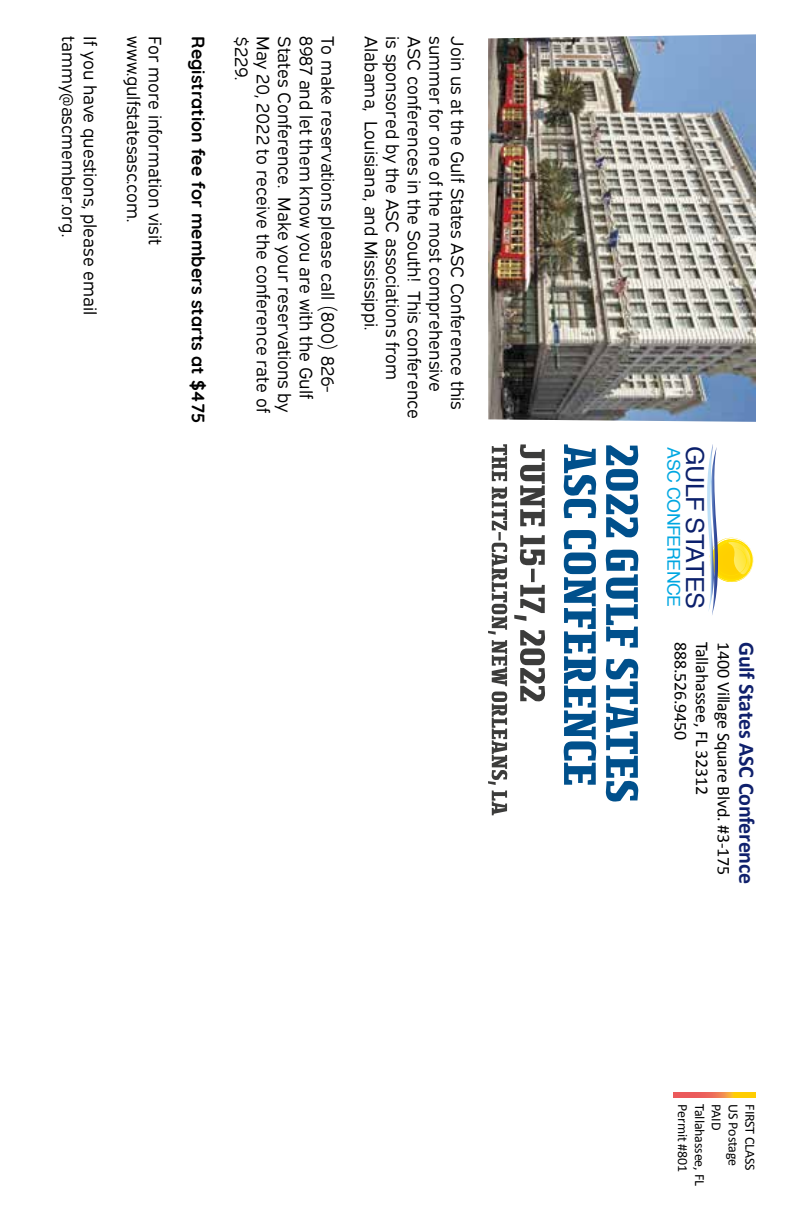
<style>
.page{position:relative;width:792px;height:1224px;background:#fff}
.page>*{position:absolute;margin:0;border:0;box-sizing:border-box;transform-origin:0 0}
.t1{font:25px "Helvetica";letter-spacing:-.025em;color:#0b206c}
.t2{font:700 22px "Calibri";letter-spacing:-.01em;color:#0f206c}
.t3{font:18px "Expressway Bk";color:#000}
.t4{font:18px "Calibri";letter-spacing:-.01em;color:#000}
.t5{font:700 18px "Quicksand";color:#000}
.t6{font:17.6px "Helvetica";letter-spacing:-.025em;color:#00a7e1}
.t7{font:14px "Calibri";letter-spacing:-.01em;color:#000}
</style>
<div class="page">
<svg style="left:674px;top:1093px;width:82px;height:5px"></svg>
<svg style="left:707px;top:444px;width:47px;height:171px"></svg>
<svg style="left:488px;top:444px;width:19px;height:371px"></svg>
<svg style="left:514px;top:444px;width:31px;height:257px"></svg>
<svg style="left:564px;top:444px;width:32px;height:341px"></svg>
<svg style="left:606px;top:445px;width:33px;height:357px"></svg>
<img style="left:488px;top:34px;width:268px;height:388px">
<p class="t3" style="left:83px;top:36px;width:202px;rotate:90deg">tammy@ascmember.org.</p>
<p class="t3" style="left:104px;top:36px;width:281px;rotate:90deg">If you have questions, please email</p>
<p class="t3" style="left:147px;top:36px;width:187px;rotate:90deg">www.gulfstatesasc.com.</p>
<p class="t3" style="left:169px;top:36px;width:210px;rotate:90deg">For more information visit</p>
<p class="t5" style="left:213px;top:36px;width:389px;rotate:90deg">Registration fee for members starts at $475</p>
<p class="t3" style="left:255px;top:36px;width:45px;rotate:90deg">$229.</p>
<p class="t3" style="left:277px;top:36px;width:378px;rotate:90deg">May 20, 2022 to receive the conference rate of</p>
<p class="t3" style="left:299px;top:36px;width:378px;rotate:90deg">States Conference. Make your reservations by</p>
<p class="t3" style="left:320px;top:36px;width:365px;rotate:90deg">8987 and let them know you are with the Gulf</p>
<p class="t3" style="left:342px;top:36px;width:358px;rotate:90deg">To make reservations please call (800) 826-</p>
<p class="t3" style="left:385px;top:36px;width:296px;rotate:90deg">Alabama, Louisiana, and Mississippi.</p>
<p class="t3" style="left:407px;top:36px;width:346px;rotate:90deg">is sponsored by the ASC associations from</p>
<p class="t3" style="left:428px;top:36px;width:384px;rotate:90deg">ASC conferences in the South! This conference</p>
<p class="t3" style="left:450px;top:36px;width:357px;rotate:90deg">summer for one of the most comprehensive</p>
<p class="t3" style="left:471px;top:36px;width:375px;rotate:90deg">Join us at the Gulf States ASC Conference this</p>
<p class="t6" style="left:687px;top:447px;width:162px;rotate:90deg">ASC CONFERENCE</p>
<h1 class="t1" style="left:714px;top:446px;width:164px;rotate:90deg">GULF STATES</h1>
<p class="t4" style="left:692px;top:642px;width:100px;rotate:90deg">888.526.9450</p>
<p class="t4" style="left:714px;top:642px;width:155px;rotate:90deg">Tallahassee, FL 32312</p>
<p class="t4" style="left:735px;top:642px;width:235px;rotate:90deg">1400 Village Square Blvd. #3-175</p>
<p class="t2" style="left:761px;top:642px;width:244px;rotate:90deg">Gulf States ASC Conference</p>
<p class="t7" style="left:692px;top:1104px;width:69px;rotate:90deg">Permit #801</p>
<p class="t7" style="left:709px;top:1104px;width:83px;rotate:90deg">Tallahassee, FL</p>
<p class="t7" style="left:725px;top:1104px;width:28px;rotate:90deg">PAID</p>
<p class="t7" style="left:742px;top:1104px;width:63px;rotate:90deg">US Postage</p>
<p class="t7" style="left:759px;top:1104px;width:68px;rotate:90deg">FIRST CLASS</p>
</div>
